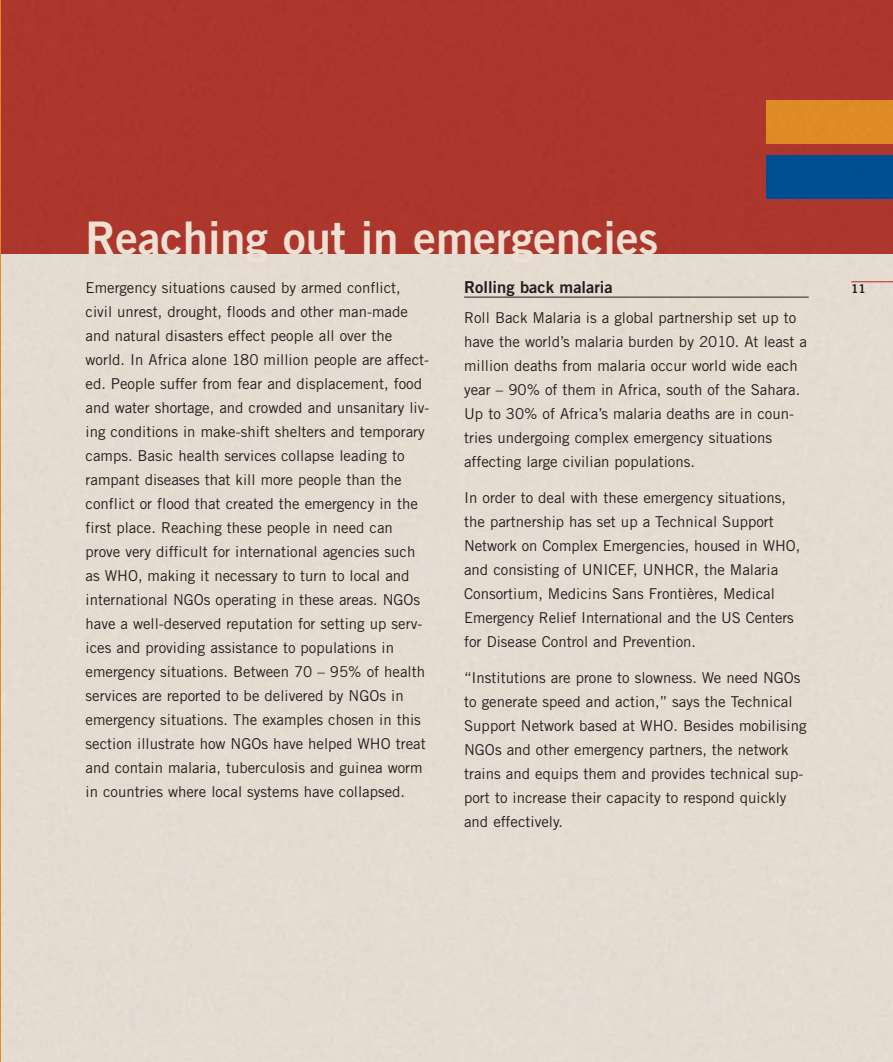
<style>
.page{position:relative;width:893px;height:1062px;background:#fff}
.page>*{position:absolute;margin:0;border:0;box-sizing:border-box;transform-origin:0 0}
.t1{font:45px "Trade Gothic Bold Two";color:#eee0d3}
.t2{font:16.5px "Trade Gothic Bold Two";color:#231f1f}
.t3{font:15px/24px "Trade Gothic";color:#231f1f}
.t4{font:12px "Trade Gothic Bold Two";color:#231f1f}
</style>
<div class="page">
<div style="left:1px;top:0;width:891px;height:254px;background:#ad372d"></div>
<hr style="left:464px;top:297px;width:344px;height:1px;background:#231f1f">
<hr style="left:851px;top:281px;width:41px;height:1px;background:#b23426">
<div style="left:766px;top:156px;width:126px;height:42px;background:#004e93"></div>
<div style="left:766px;top:101px;width:126px;height:42px;background:#de8a27"></div>
<h1 class="t1" style="left:85px;top:221px;width:574px">Reaching out in emergencies</h1>
<p class="t3" style="left:85px;top:277px;width:345px">Emergency situations caused by armed conflict, civil unrest, drought, floods and other man-made and natural disasters effect people all over the world. In Africa alone 180 million people are affect&shy;ed. People suffer from fear and displacement, food and water shortage, and crowded and unsanitary liv&shy;ing conditions in make-shift shelters and temporary camps. Basic health services collapse leading to rampant diseases that kill more people than the conflict or flood that created the emergency in the first place. Reaching these people in need can prove very difficult for international agencies such as WHO, making it necessary to turn to local and international NGOs operating in these areas. NGOs have a well-deserved reputation for setting up serv&shy;ices and providing assistance to populations in emergency situations. Between 70 – 95% of health services are reported to be delivered by NGOs in emergency situations. The examples chosen in this section illustrate how NGOs have helped WHO treat and contain malaria, tuberculosis and guinea worm in countries where local systems have collapsed.</p>
<p class="t2" style="left:464px;top:281px;width:150px">Rolling back malaria</p>
<p class="t3" style="left:464px;top:307px;width:344px">Roll Back Malaria is a global partnership set up to have the world’s malaria burden by 2010. At least a million deaths from malaria occur world wide each year – 90% of them in Africa, south of the Sahara.<br>Up to 30% of Africa’s malaria deaths are in coun&shy;tries undergoing complex emergency situations affecting large civilian populations.</p>
<p class="t3" style="left:464px;top:487px;width:338px">In order to deal with these emergency situations, the partnership has set up a Technical Support Network on Complex Emergencies, housed in WHO, and consisting of UNICEF, UNHCR, the Malaria Consortium, Medicins Sans Frontières, Medical Emergency Relief International and the US Centers for Disease Control and Prevention.</p>
<p class="t3" style="left:464px;top:667px;width:344px">“Institutions are prone to slowness. We need NGOs to generate speed and action,” says the Technical Support Network based at WHO. Besides mobilising NGOs and other emergency partners, the network trains and equips them and provides technical sup&shy;port to increase their capacity to respond quickly and effectively.</p>
<p class="t4" style="left:851px;top:284px;width:16px">11</p>
</div>
